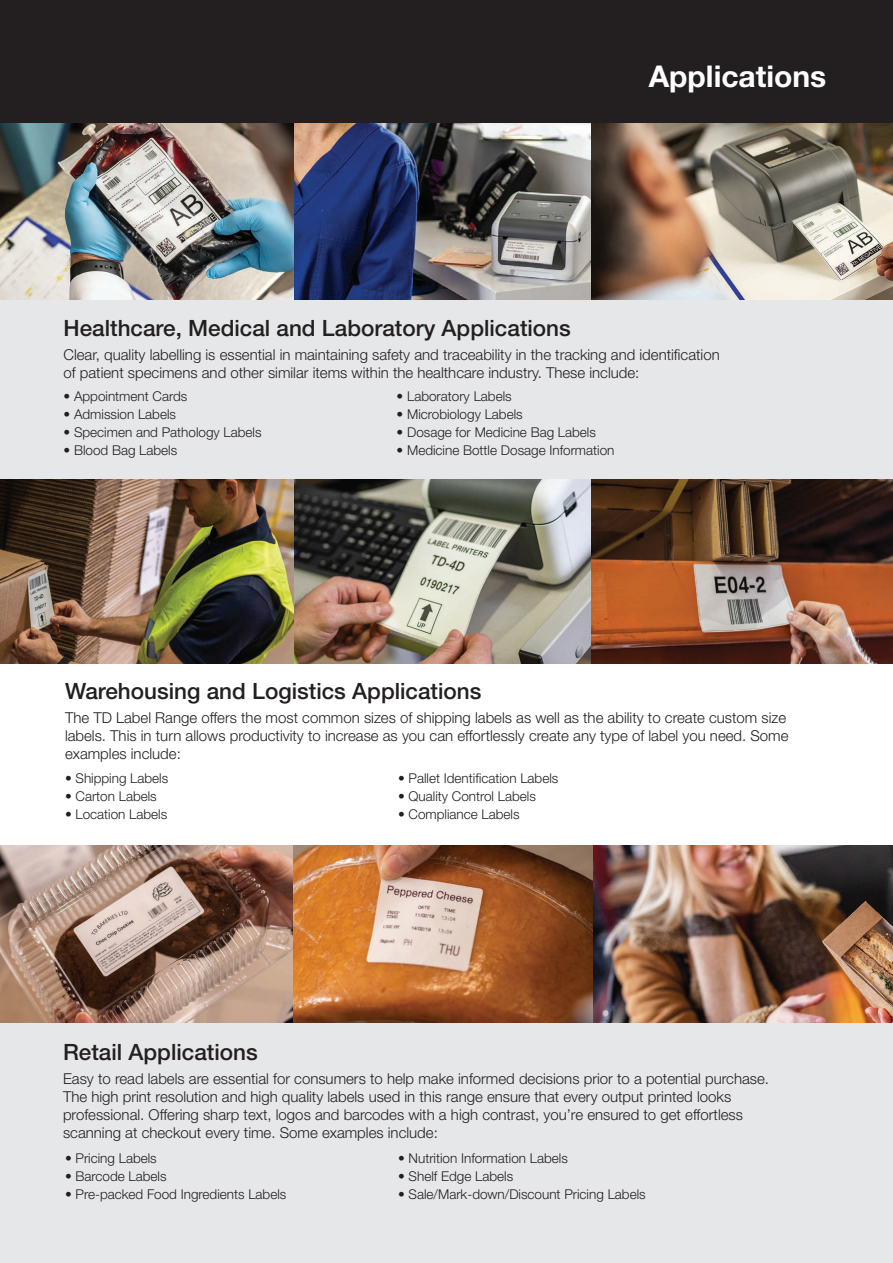
<style>
.page{position:relative;width:893px;height:1263px;background:#fff}
.page>*{position:absolute;margin:0;border:0;box-sizing:border-box;transform-origin:0 0}
.t1{font:700 30px "Helvetica Neue LT Std";color:#fff}
.t2{font:500 22.5px "Helvetica Neue LT Std";color:#231f20}
.t3{font:300 15px/18px "Helvetica Neue LT Std";color:#231f20}
.t4{font:300 13.5px "Helvetica Neue LT Std";color:#231f20}
</style>
<div class="page">
<img style="left:0;top:845px;width:294px;height:178px">
<img style="left:593px;top:845px;width:300px;height:178px">
<img style="left:294px;top:845px;width:299px;height:178px">
<img style="left:294px;top:479px;width:297px;height:184px">
<img style="left:0;top:479px;width:294px;height:184px">
<img style="left:591px;top:479px;width:302px;height:184px">
<img style="left:294px;top:123px;width:297px;height:177px">
<img style="left:0;top:123px;width:294px;height:177px">
<img style="left:591px;top:123px;width:302px;height:177px">
<div style="left:0;top:1023px;width:893px;height:240px;background:#e6e7e9"></div>
<div style="left:0;top:300px;width:893px;height:179px;background:#e6e7e9"></div>
<div style="left:0;top:0;width:893px;height:123px;background:#231f20"></div>
<h1 class="t1" style="left:649px;top:58px;width:179px">Applications</h1>
<h2 class="t2" style="left:64px;top:314px;width:509px">Healthcare, Medical and Laboratory Applications</h2>
<p class="t3" style="left:64px;top:346px;width:658px">Clear, quality labelling is essential in maintaining safety and traceability in the tracking and identification of patient specimens and other similar items within the healthcare industry. These include:</p>
<p class="t4" style="left:64px;top:388px;width:125px">• Appointment Cards</p>
<p class="t4" style="left:64px;top:406px;width:114px">• Admission Labels</p>
<p class="t4" style="left:64px;top:424px;width:200px">• Specimen and Pathology Labels</p>
<p class="t4" style="left:64px;top:442px;width:115px">• Blood Bag Labels</p>
<p class="t4" style="left:397px;top:388px;width:117px">• Laboratory Labels</p>
<p class="t4" style="left:397px;top:406px;width:128px">• Microbiology Labels</p>
<p class="t4" style="left:397px;top:424px;width:201px">• Dosage for Medicine Bag Labels</p>
<p class="t4" style="left:397px;top:442px;width:219px">• Medicine Bottle Dosage Information</p>
<h2 class="t2" style="left:65px;top:677px;width:418px">Warehousing and Logistics Applications</h2>
<p class="t3" style="left:65px;top:708px;width:725px">The TD Label Range offers the most common sizes of shipping labels as well as the ability to create custom size labels. This in turn allows productivity to increase as you can effortlessly create any type of label you need. Some examples include:</p>
<p class="t4" style="left:65px;top:770px;width:105px">• Shipping Labels</p>
<p class="t4" style="left:65px;top:788px;width:93px">• Carton Labels</p>
<p class="t4" style="left:65px;top:806px;width:104px">• Location Labels</p>
<p class="t4" style="left:398px;top:770px;width:162px">• Pallet Identification Labels</p>
<p class="t4" style="left:398px;top:788px;width:139px">• Quality Control Labels</p>
<p class="t4" style="left:398px;top:806px;width:123px">• Compliance Labels</p>
<h2 class="t2" style="left:63px;top:1038px;width:196px">Retail Applications</h2>
<p class="t3" style="left:63px;top:1069px;width:708px">Easy to read labels are essential for consumers to help make informed decisions prior to a potential purchase.<br>The high print resolution and high quality labels used in this range ensure that every output printed looks professional. Offering sharp text, logos and barcodes with a high contrast, you’re ensured to get effortless scanning at checkout every time. Some examples include:</p>
<p class="t4" style="left:65px;top:1150px;width:93px">• Pricing Labels</p>
<p class="t4" style="left:65px;top:1168px;width:103px">• Barcode Labels</p>
<p class="t4" style="left:65px;top:1186px;width:223px">• Pre-packed Food Ingredients Labels</p>
<p class="t4" style="left:398px;top:1150px;width:171px">• Nutrition Information Labels</p>
<p class="t4" style="left:398px;top:1168px;width:117px">• Shelf Edge Labels</p>
<p class="t4" style="left:398px;top:1186px;width:249px">• Sale/Mark-down/Discount Pricing Labels</p>
</div>
